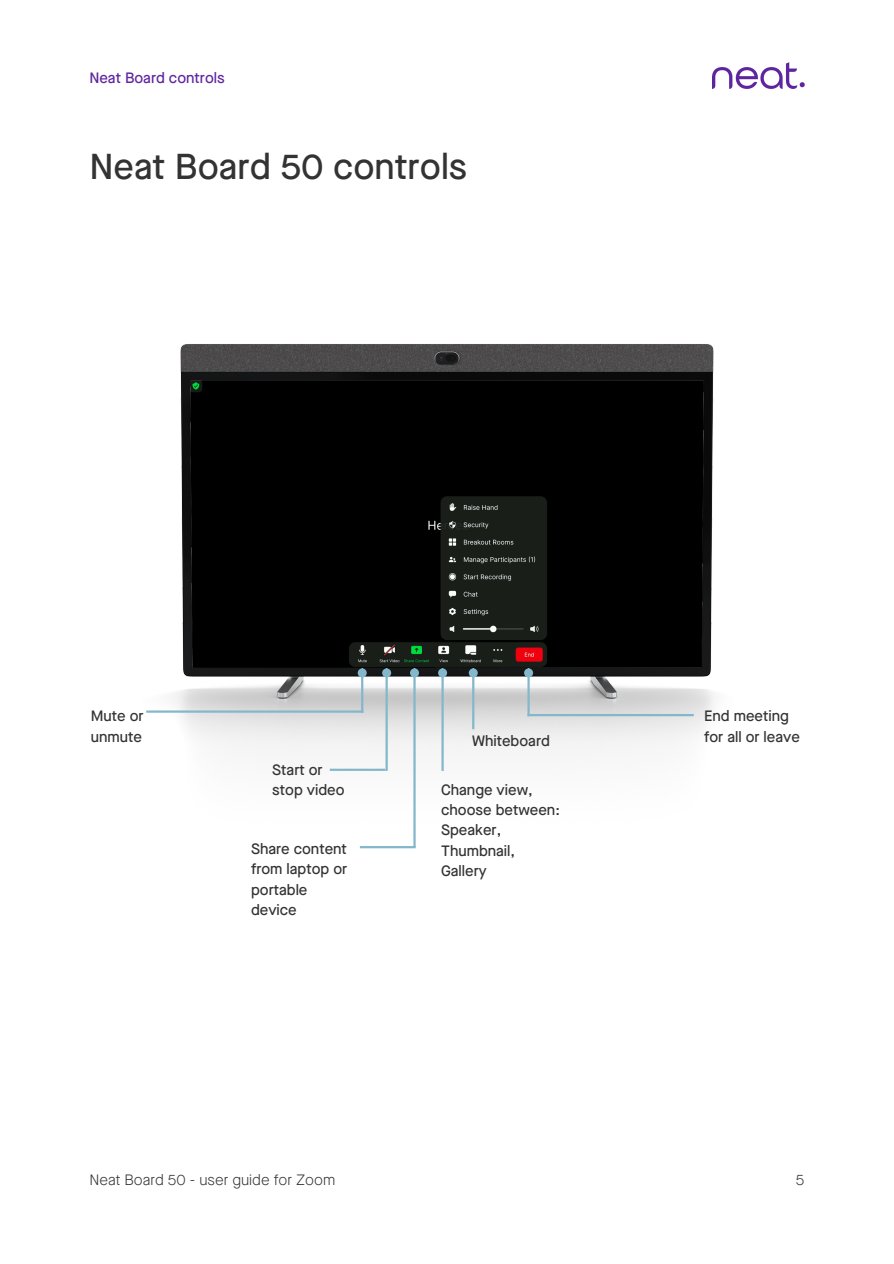
<style>
.page{position:relative;width:894px;height:1264px;background:#fff}
.page>*{position:absolute;margin:0;border:0;box-sizing:border-box;transform-origin:0 0}
.t1{font:500 36px "Maison Neue";color:#333}
.t2{font:500 15px/20.2px "Maison Neue";color:#333}
.t3{font:300 15px "Maison Neue";color:#333}
.t4{font:500 15px "Maison Neue";color:#5f259f}
</style>
<div class="page">
<img style="left:712px;top:63px;width:91px;height:26px">
<img style="left:146px;top:344px;width:568px;height:505px">
<hr style="left:146px;top:710px;width:217px;height:2px;background:#84b7cb">
<hr style="left:361px;top:677px;width:2px;height:35px;background:#84b7cb">
<div style="left:359px;top:669px;width:6px;height:7px;background:#84b7cb;border-radius:50%"></div>
<div style="left:357px;top:668px;width:9px;height:9px;border:2px solid #84b7cb;border-radius:50%"></div>
<hr style="left:385px;top:677px;width:2px;height:94px;background:#84b7cb">
<div style="left:383px;top:669px;width:7px;height:7px;background:#84b7cb;border-radius:50%"></div>
<div style="left:382px;top:668px;width:9px;height:9px;border:2px solid #84b7cb;border-radius:50%"></div>
<hr style="left:413px;top:677px;width:2px;height:170px;background:#84b7cb">
<div style="left:411px;top:669px;width:7px;height:7px;background:#84b7cb;border-radius:50%"></div>
<div style="left:410px;top:668px;width:9px;height:9px;border:2px solid #84b7cb;border-radius:50%"></div>
<hr style="left:441px;top:677px;width:2px;height:94px;background:#84b7cb">
<div style="left:439px;top:669px;width:7px;height:7px;background:#84b7cb;border-radius:50%"></div>
<div style="left:438px;top:668px;width:9px;height:9px;border:2px solid #84b7cb;border-radius:50%"></div>
<hr style="left:472px;top:677px;width:2px;height:52px;background:#84b7cb">
<div style="left:470px;top:669px;width:6px;height:7px;background:#84b7cb;border-radius:50%"></div>
<div style="left:468px;top:668px;width:9px;height:9px;border:2px solid #84b7cb;border-radius:50%"></div>
<hr style="left:527px;top:677px;width:2px;height:39px;background:#84b7cb">
<div style="left:525px;top:669px;width:7px;height:7px;background:#84b7cb;border-radius:50%"></div>
<div style="left:524px;top:668px;width:9px;height:9px;border:2px solid #84b7cb;border-radius:50%"></div>
<hr style="left:329px;top:768px;width:56px;height:3px;background:#84b7cb">
<hr style="left:360px;top:846px;width:55px;height:2px;background:#84b7cb">
<hr style="left:527px;top:714px;width:166px;height:2px;background:#84b7cb">
<h2 class="t4" style="left:89px;top:72px;width:137px">Neat Board controls</h2>
<h2 class="t1" style="left:89px;top:152px;width:379px">Neat Board 50 controls</h2>
<p class="t2" style="left:91px;top:707px;width:54px">Mute or unmute</p>
<p class="t2" style="left:272px;top:761px;width:74px">Start or stop video</p>
<h2 class="t2" style="left:251px;top:840px;width:98px">Share content from laptop or portable device</h2>
<h2 class="t2" style="left:472px;top:732px;width:79px">Whiteboard</h2>
<h2 class="t2" style="left:441px;top:780px;width:120px">Change view, choose between:<br>Speaker,<br>Thumbnail,<br>Gallery</h2>
<h2 class="t2" style="left:704px;top:707px;width:97px">End meeting for all or leave</h2>
<p class="t3" style="left:89px;top:1173px;width:247px">Neat Board 50 - user guide for Zoom</p>
<p class="t3" style="left:795px;top:1173px;width:10px">5</p>
</div>
